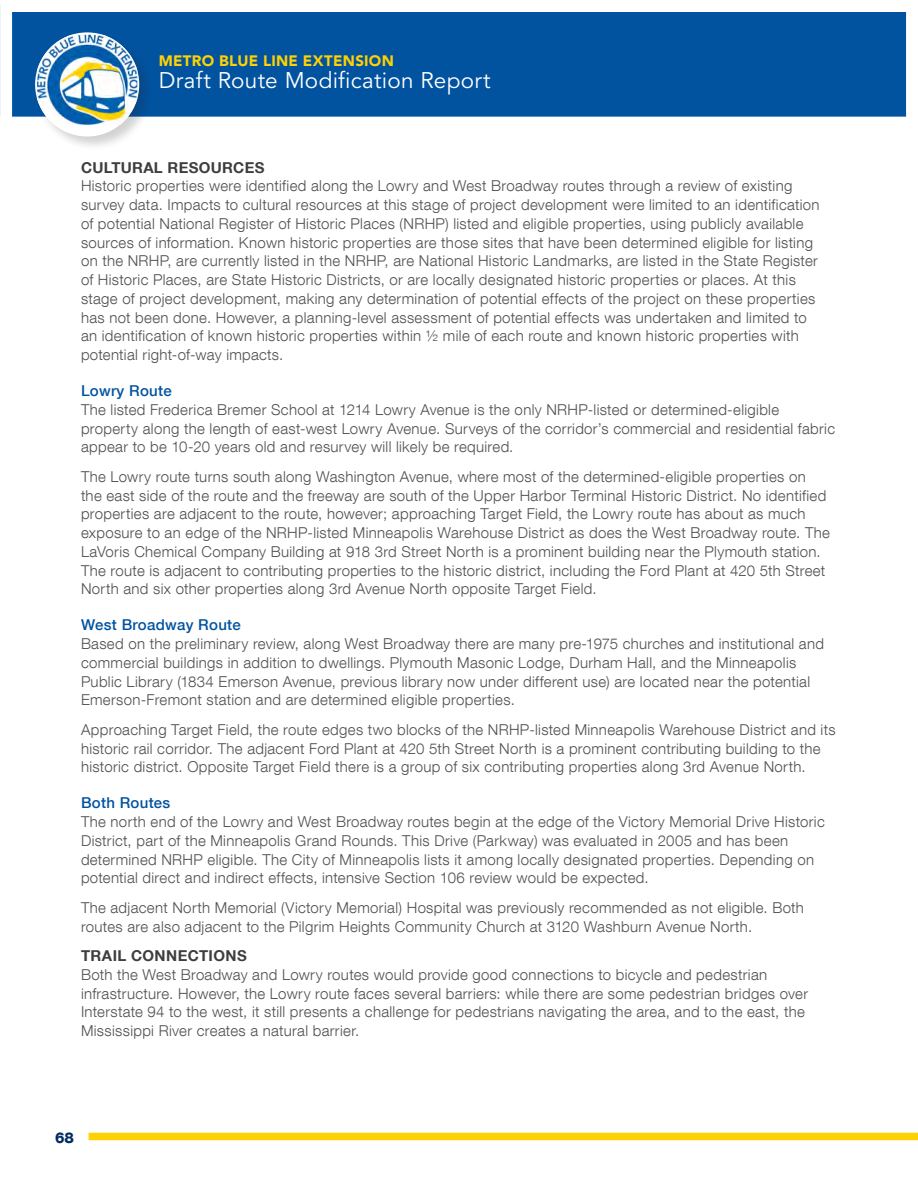
<style>
.page{position:relative;width:918px;height:1188px;background:#fff}
.page>*{position:absolute;margin:0;border:0;box-sizing:border-box;transform-origin:0 0}
.t1{font:22.5px "Avenir LT Std";letter-spacing:.01em;color:#fff}
.t2{font:300 15px/18.8px "Helvetica Neue LT Com";letter-spacing:.02em;color:#505052}
.Heading_5{font:500 15px "Helvetica Neue LT Com";letter-spacing:.02em;color:#0153a0}
.Heading_4{font:700 15px "Helvetica Neue LT Com";letter-spacing:.02em;color:#3e3e3f}
.t3{font:900 15px "Avenir LT Std";letter-spacing:.02em;color:#fed105}
.t4{font:800 15px "Helvetica Neue LT Com";color:#002c62}
</style>
<div class="page">
<div style="left:13px;top:13px;width:892px;height:104px;background:#0153a0"></div>
<div style="left:34px;top:31px;width:120px;height:120px;background:#231f20;opacity:.2"></div>
<div style="left:35px;top:32px;width:104px;height:105px;background:#fff;border-radius:50%"></div>
<img style="left:37px;top:35px;width:100px;height:90px">
<div style="left:89px;top:1133px;width:829px;height:7px;background:#fed105"></div>
<p class="t3" style="left:159px;top:51px;width:237px">METRO BLUE LINE EXTENSION</p>
<h1 class="t1" style="left:159px;top:67px;width:333px">Draft Route Modification Report</h1>
<h4 class="Heading_4" style="left:81px;top:158px;width:185px">CULTURAL RESOURCES</h4>
<p class="t2" style="left:81px;top:176px;width:740px">Historic properties were identified along the Lowry and West Broadway routes through a review of existing survey data. Impacts to cultural resources at this stage of project development were limited to an identification of potential National Register of Historic Places (NRHP) listed and eligible properties, using publicly available sources of information. Known historic properties are those sites that have been determined eligible for listing on the NRHP, are currently listed in the NRHP, are National Historic Landmarks, are listed in the State Register of Historic Places, are State Historic Districts, or are locally designated historic properties or places. At this stage of project development, making any determination of potential effects of the project on these properties has not been done. However, a planning-level assessment of potential effects was undertaken and limited to an identification of known historic properties within ½ mile of each route and known historic properties with potential right-of-way impacts.</p>
<h5 class="Heading_5" style="left:81px;top:382px;width:92px">Lowry Route</h5>
<p class="t2" style="left:81px;top:400px;width:756px">The listed Frederica Bremer School at 1214 Lowry Avenue is the only NRHP-listed or determined-eligible property along the length of east-west Lowry Avenue. Surveys of the corridor’s commercial and residential fabric appear to be 10-20 years old and resurvey will likely be required.</p>
<p class="t2" style="left:81px;top:467px;width:751px">The Lowry route turns south along Washington Avenue, where most of the determined-eligible properties on the east side of the route and the freeway are south of the Upper Harbor Terminal Historic District. No identified properties are adjacent to the route, however; approaching Target Field, the Lowry route has about as much exposure to an edge of the NRHP-listed Minneapolis Warehouse District as does the West Broadway route. The LaVoris Chemical Company Building at 918 3rd Street North is a prominent building near the Plymouth station.<br>The route is adjacent to contributing properties to the historic district, including the Ford Plant at 420 5th Street North and six other properties along 3rd Avenue North opposite Target Field.</p>
<h5 class="Heading_5" style="left:81px;top:616px;width:161px">West Broadway Route</h5>
<p class="t2" style="left:81px;top:634px;width:745px">Based on the preliminary review, along West Broadway there are many pre-1975 churches and institutional and commercial buildings in addition to dwellings. Plymouth Masonic Lodge, Durham Hall, and the Minneapolis Public Library (1834 Emerson Avenue, previous library now under different use) are located near the potential Emerson-Fremont station and are determined eligible properties.</p>
<p class="t2" style="left:81px;top:720px;width:756px">Approaching Target Field, the route edges two blocks of the NRHP-listed Minneapolis Warehouse District and its historic rail corridor. The adjacent Ford Plant at 420 5th Street North is a prominent contributing building to the historic district. Opposite Target Field there is a group of six contributing properties along 3rd Avenue North.</p>
<h5 class="Heading_5" style="left:81px;top:794px;width:91px">Both Routes</h5>
<p class="t2" style="left:81px;top:812px;width:745px">The north end of the Lowry and West Broadway routes begin at the edge of the Victory Memorial Drive Historic District, part of the Minneapolis Grand Rounds. This Drive (Parkway) was evaluated in 2005 and has been determined NRHP eligible. The City of Minneapolis lists it among locally designated properties. Depending on potential direct and indirect effects, intensive Section 106 review would be expected.</p>
<p class="t2" style="left:81px;top:898px;width:724px">The adjacent North Memorial (Victory Memorial) Hospital was previously recommended as not eligible. Both routes are also adjacent to the Pilgrim Heights Community Church at 3120 Washburn Avenue North.</p>
<p class="Heading_4" style="left:81px;top:946px;width:167px">TRAIL CONNECTIONS</p>
<p class="t2" style="left:81px;top:965px;width:729px">Both the West Broadway and Lowry routes would provide good connections to bicycle and pedestrian infrastructure. However, the Lowry route faces several barriers: while there are some pedestrian bridges over Interstate 94 to the west, it still presents a challenge for pedestrians navigating the area, and to the east, the Mississippi River creates a natural barrier.</p>
<p class="t4" style="left:55px;top:1129px;width:20px">68</p>
</div>
